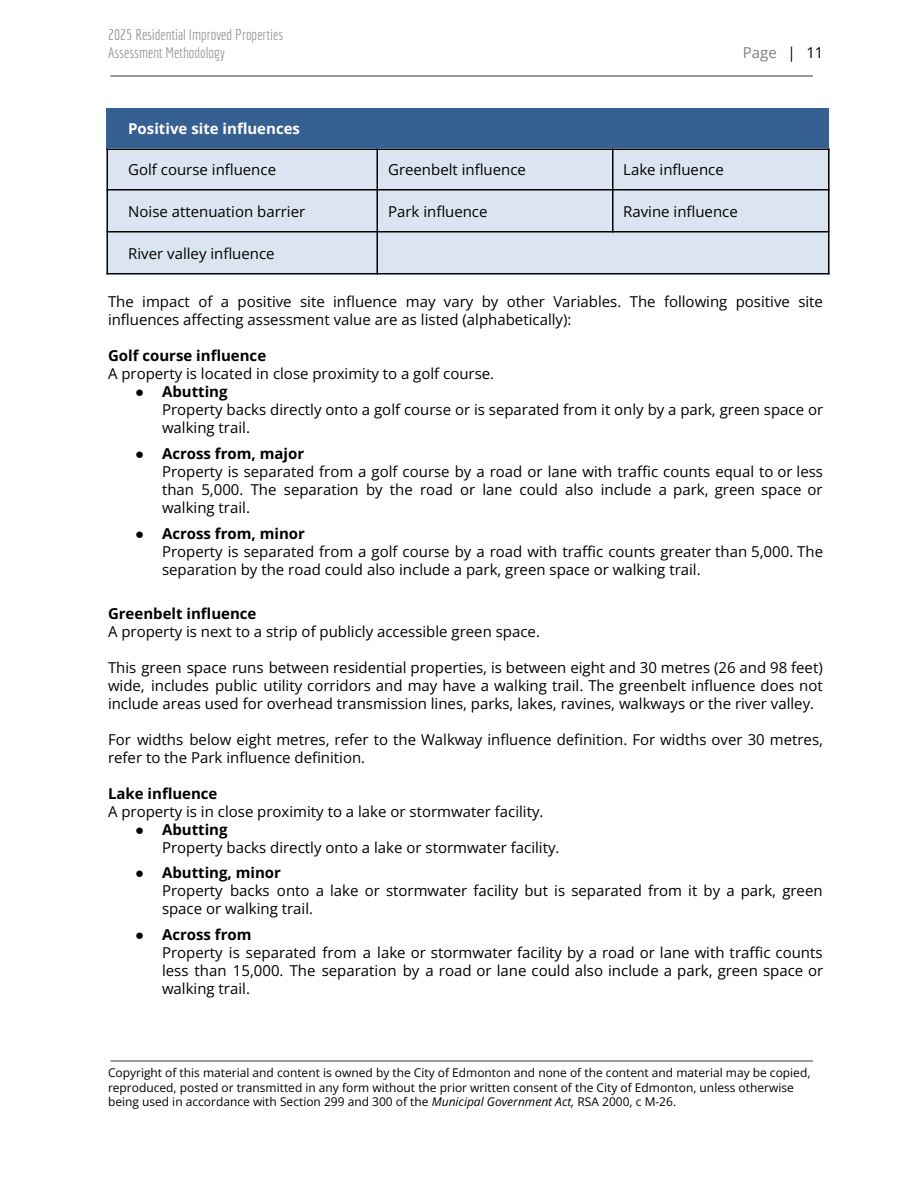
<style>
.page{position:relative;width:918px;height:1188px;background:#fff}
.page>*{position:absolute;margin:0;border:0;box-sizing:border-box;transform-origin:0 0}
.t1{font:15px/18px "Open Sans";color:#000}
.t2{font:15px/18px "Economica";color:#999}
.t3{font:700 15px "Open Sans";color:#000}
.t4{font:700 15px "Open Sans";color:#fff}
.t5{font:15px "Open Sans";color:#808080}
.t6{font:12px/14.7px "Open Sans";color:#000}
.s1{color:#000}
.s2{font-family:"Arial";font-weight:700}
.s3{font-weight:700}
.s4{font-family:"Arial"}
.s5{font-style:italic}
</style>
<div class="page">
<div style="left:107px;top:108px;width:722px;height:40px;background:#366091"></div>
<div style="left:107px;top:148px;width:270px;height:42px;background:#dbe5f1"></div>
<div style="left:377px;top:148px;width:235px;height:42px;background:#dbe5f1"></div>
<div style="left:612px;top:148px;width:217px;height:42px;background:#dbe5f1"></div>
<div style="left:107px;top:190px;width:270px;height:42px;background:#dbe5f1"></div>
<div style="left:377px;top:190px;width:235px;height:42px;background:#dbe5f1"></div>
<div style="left:612px;top:190px;width:217px;height:42px;background:#dbe5f1"></div>
<div style="left:107px;top:232px;width:270px;height:41px;background:#dbe5f1"></div>
<div style="left:377px;top:232px;width:452px;height:41px;background:#dbe5f1"></div>
<hr style="left:106px;top:148px;width:2px;height:126px;background:#000">
<hr style="left:376px;top:148px;width:2px;height:126px;background:#000">
<hr style="left:612px;top:148px;width:1px;height:84px;background:#000">
<hr style="left:828px;top:148px;width:2px;height:126px;background:#000">
<hr style="left:106px;top:149px;width:723px;height:1px;background:#000">
<hr style="left:106px;top:189px;width:723px;height:1px;background:#000">
<hr style="left:106px;top:231px;width:723px;height:2px;background:#000">
<hr style="left:106px;top:273px;width:723px;height:1px;background:#000">
<p class="t2" style="left:108px;top:26px;width:177px">2025 Residential Improved Properties<br>Assessment Methodology</p>
<p class="t5" style="left:743px;top:42px;width:82px">Page <span class="s1">| 11</span></p>
<h3 class="t4" style="left:128px;top:118px;width:173px">Positive site infl uences</h3>
<p class="t1" style="left:128px;top:160px;width:149px">Golf course influence</p>
<p class="t1" style="left:388px;top:160px;width:139px">Greenbelt influence</p>
<p class="t1" style="left:623px;top:160px;width:102px">Lake influence</p>
<p class="t1" style="left:128px;top:202px;width:179px">Noise attenuation barrier</p>
<p class="t1" style="left:388px;top:202px;width:101px">Park influence</p>
<p class="t1" style="left:623px;top:202px;width:116px">Ravine influence</p>
<p class="t1" style="left:128px;top:244px;width:148px">River valley influence</p>
<p class="t1" style="left:108px;top:292px;width:717px">The impact of a positive site infl uence may vary by other Variables. The following positive site infl uences affecting assessment value are as listed (alphabetically):</p>
<p class="t3" style="left:108px;top:345px;width:160px">Golf course infl uence</p>
<p class="t1" style="left:108px;top:364px;width:388px">A property is located in close proximity to a golf course.</p>
<p class="t1" style="left:162px;top:382px;width:663px;text-indent:-27px"><span class="s2">●</span> <span class="s3">Abutting<br></span>Property backs directly onto a golf course or is separated from it only by a park, green space or walking trail.</p>
<p class="t1" style="left:162px;top:444px;width:663px;text-indent:-27px"><span class="s2">●</span> <span class="s3">Across from, major<br></span>Property is separated from a golf course by a road or lane with traffic counts equal to or less than 5,000. The separation by the road or lane could also include a park, green space or walking trail.</p>
<p class="t1" style="left:162px;top:524px;width:663px;text-indent:-27px"><span class="s4">●</span> <span class="s3">Across from, minor<br></span>Property is separated from a golf course by a road with traffic counts greater than 5,000. The separation by the road could also include a park, green space or walking trail.</p>
<p class="t3" style="left:108px;top:603px;width:150px">Greenbelt infl uence</p>
<p class="t1" style="left:108px;top:622px;width:433px">A property is next to a strip of publicly accessible green space.</p>
<p class="t1" style="left:108px;top:658px;width:716px;text-align:justify">This green space runs between residential properties, is between eight and 30 metres (26 and 98 feet) wide, includes public utility corridors and may have a walking trail. The greenbelt influence does not include areas used for overhead transmission lines, parks, lakes, ravines, walkways or the river valley.</p>
<p class="t1" style="left:108px;top:730px;width:717px">For widths below eight metres, refer to the Walkway infl uence defi nition. For widths over 30 metres, refer to the Park influence definition.</p>
<p class="t3" style="left:108px;top:783px;width:111px">Lake infl uence</p>
<p class="t1" style="left:108px;top:802px;width:437px">A property is in close proximity to a lake or stormwater facility.</p>
<p class="t1" style="left:162px;top:820px;width:399px;text-indent:-27px"><span class="s2">●</span> <span class="s3">Abutting<br></span>Property backs directly onto a lake or stormwater facility.</p>
<p class="t1" style="left:162px;top:864px;width:662px;text-indent:-27px"><span class="s2">●</span> <span class="s3">Abutting, minor<br></span>Property backs onto a lake or stormwater facility but is separated from it by a park, green space or walking trail.</p>
<p class="t1" style="left:162px;top:925px;width:663px;text-indent:-27px"><span class="s2">●</span> <span class="s3">Across from<br></span>Property is separated from a lake or stormwater facility by a road or lane with traffic counts less than 15,000. The separation by a road or lane could also include a park, green space or walking trail.</p>
<p class="t6" style="left:108px;top:1065px;width:704px">Copyright of this material and content is owned by the City of Edmonton and none of the content and material may be copied, reproduced, posted or transmitted in any form without the prior written consent of the City of Edmonton, unless otherwise being used in accordance with Section 299 and 300 of the <span class="s5">Municipal Government Act,</span> RSA 2000, c M-26.</p>
</div>
